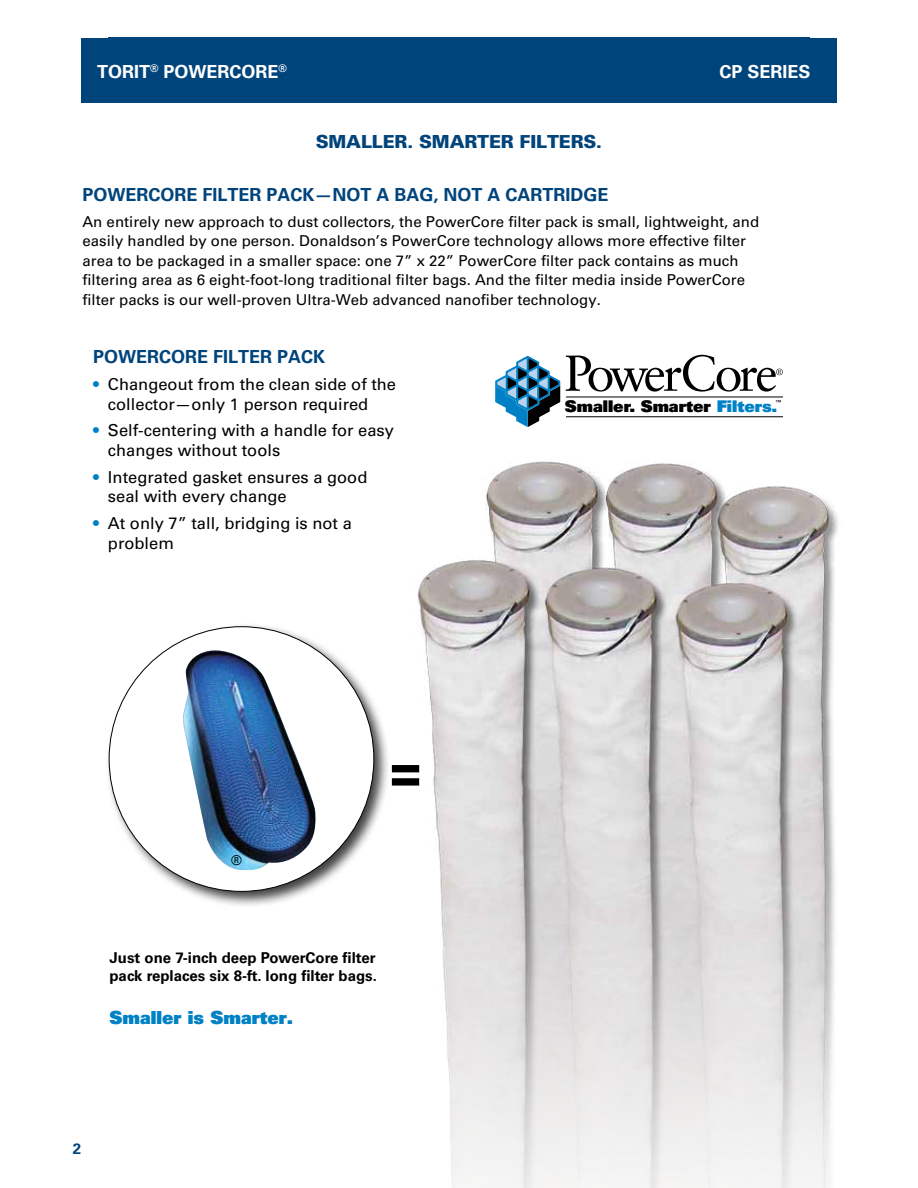
<style>
.page{position:relative;width:918px;height:1188px;background:#fff}
.page>*{position:absolute;margin:0;border:0;box-sizing:border-box;transform-origin:0 0}
.t1{font:900 54px "Univers";color:#000}
.t2{font:700 18px "Univers LT Std";color:#00447c}
.t3{font:700 18px "Univers LT Std";color:#fff}
.t4{font:900 18px "Univers LT Std";letter-spacing:-.01em;color:#00447c}
.t5{font:18px "Univers LT Std X Black";color:#0081c6}
.t6{font:16.5px/19.8px "Univers LT Std";color:#000}
.t7{font:900 16.05px "Univers";color:#000}
.t8{font:15px/19.5px "Univers LT Std";color:#000}
.t9{font:700 15px/18px "Univers LT Std";color:#000}
.t10{font:700 15px "Univers LT Std";color:#00447c}
.t11{font:condensed 13.5px "Univers";color:#000}
.t12{font:condensed 5.55px "Univers";color:#000;scale:1.2 1}
.s1{color:#0081c6}
</style>
<div class="page">
<div style="left:81px;top:38px;width:756px;height:65px;background:#00447c"></div>
<div style="left:104px;top:622px;width:286px;height:286px;background:#000;opacity:.75"></div>
<div style="left:109px;top:627px;width:265px;height:264px;background:#fff;border-radius:50%"></div>
<img style="left:182px;top:650px;width:135px;height:221px">
<svg style="left:495px;top:355px;width:288px;height:72px"></svg>
<img style="left:417px;top:461px;width:421px;height:727px">
<p class="t3" style="left:97px;top:62px;width:191px">TORIT<sup>®</sup> POWERCORE<sup>®</sup></p>
<p class="t3" style="left:719px;top:62px;width:93px">CP SERIES</p>
<p class="t4" style="left:316px;top:130px;width:162px">SMALLER. SMARTER</p>
<p class="t4" style="left:520px;top:130px;width:41px">FI LTERS</p>
<p class="t4" style="left:596px;top:130px;width:7px">.</p>
<p class="t2" style="left:82px;top:184px;width:26px">Power</p>
<p class="t2" style="left:149px;top:184px;width:25px">Core</p>
<p class="t2" style="left:203px;top:184px;width:38px">Fi lter</p>
<p class="t2" style="left:267px;top:184px;width:80px">Pack—Not</p>
<p class="t2" style="left:377px;top:184px;width:81px">A Bag, Not</p>
<p class="t2" style="left:488px;top:184px;width:55px">a Cartrid</p>
<p class="t2" style="left:584px;top:184px;width:24px">ge</p>
<p class="t8" style="left:82px;top:212px;width:678px">An entirely new approach to dust collectors, the PowerCore filter pack is small, lightweight, and easily handled by one person. Donaldson’s PowerCore technology allows more effective filter area to be packaged in a smaller space: one 7” x 22” PowerCore filter pack contains as much filtering area as 6 eight-foot-long traditional filter bags. And the filter media inside PowerCore filter packs is our well-proven Ultra-Web advanced nanofiber technology.</p>
<p class="t2" style="left:93px;top:346px;width:26px">Power</p>
<p class="t2" style="left:159px;top:346px;width:25px">Core</p>
<p class="t2" style="left:213px;top:346px;width:38px">Fi lter</p>
<p class="t2" style="left:277px;top:346px;width:50px">Pac k</p>
<p class="t6" style="left:108px;top:374px;width:290px;text-indent:-15px"><span class="s1">•</span> Changeout from the clean side of the collector—only 1 person required</p>
<p class="t6" style="left:108px;top:421px;width:288px;text-indent:-15px"><span class="s1">•</span> Self-centering with a handle for easy changes without tools</p>
<p class="t6" style="left:108px;top:467px;width:261px;text-indent:-15px"><span class="s1">•</span> Integrated gasket ensures a good seal with every change</p>
<p class="t6" style="left:108px;top:513px;width:245px;text-indent:-15px"><span class="s1">•</span> At only 7” tall, bridging is not a problem</p>
<p class="t11" style="left:231px;top:852px;width:12px">®</p>
<h1 class="t1" style="left:389px;top:734px;width:34px">=</h1>
<p class="t9" style="left:110px;top:949px;width:269px">Just one 7-inch deep PowerCore filter pack replaces six 8-ft. long filter bags.</p>
<p class="t5" style="left:110px;top:1006px;width:185px">Smaller is Smarter.</p>
<p class="t10" style="left:73px;top:1139px;width:10px">2</p>
<p class="t7" style="left:565px;top:396px;width:214px">Smaller. Smarter <span class="s1">Filters.</span></p>
<p class="t12" style="left:776px;top:399px;width:6px">™</p>
</div>
